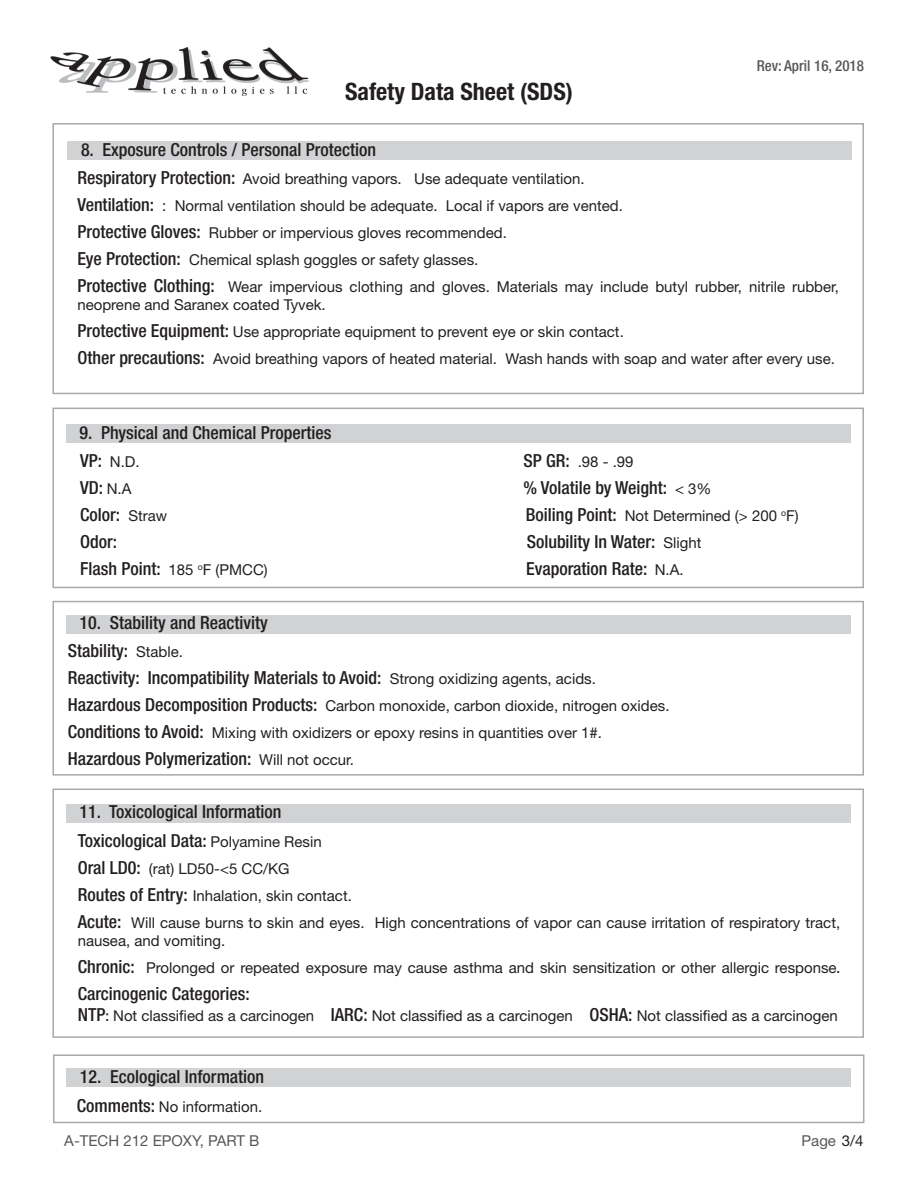
<style>
.page{position:relative;width:918px;height:1188px;background:#fff}
.page>*{position:absolute;margin:0;border:0;box-sizing:border-box;transform-origin:0 0}
.t1{font:700 condensed 24px "Helvetica Neue LT Std";color:#231f20}
.t2{font:500 condensed 18px "Helvetica Neue LT Std";color:#231f20}
.t3{font:15px/18px "Helvetica Neue LT Std";color:#231f20}
.t4{font:15px "Helvetica Neue LT Std";color:#57585a}
.t5{font:500 condensed 15px "Helvetica Neue LT Std";color:#57585a}
.s1{font-weight:500;font-stretch:condensed;font-size:18px}
.s2{font-weight:400;font-stretch:normal;font-size:15px}
.s3{font-weight:500;font-stretch:condensed}
.s4{color:#231f20}
</style>
<div class="page">
<img style="left:50px;top:47px;width:259px;height:49px">
<div style="left:52px;top:123px;width:812px;height:271px;border:2px solid #a8a9ad"></div>
<div style="left:68px;top:142px;width:784px;height:18px;background:#d1d2d4"></div>
<div style="left:52px;top:408px;width:812px;height:180px;border:2px solid #a8a9ad"></div>
<div style="left:66px;top:425px;width:784px;height:18px;background:#d1d2d4"></div>
<div style="left:52px;top:601px;width:812px;height:175px;border:2px solid #a8a9ad"></div>
<div style="left:66px;top:615px;width:784px;height:18px;background:#d1d2d4"></div>
<div style="left:52px;top:789px;width:812px;height:249px;border:2px solid #a8a9ad"></div>
<div style="left:66px;top:804px;width:784px;height:18px;background:#d1d2d4"></div>
<div style="left:53px;top:1054px;width:811px;height:69px;border:2px solid #a8a9ad"></div>
<div style="left:67px;top:1069px;width:784px;height:18px;background:#d1d2d4"></div>
<h1 class="t1" style="left:345px;top:77px;width:229px">Safety Data Sheet (SDS)</h1>
<p class="t5" style="left:757px;top:56px;width:109px">Rev: April 16, 2018</p>
<p class="t2" style="left:81px;top:139px;width:297px">8. Exposure Controls / Personal Protection</p>
<p class="t3" style="left:77px;top:170px;width:509px"><span class="s1">Respiratory Protection:</span> Avoid breathing vapors. Use adequate ventilation.</p>
<p class="t3" style="left:77px;top:197px;width:547px"><span class="s1">Ventilation:</span> : Normal ventilation should be adequate. Local if vapors are vented.</p>
<p class="t3" style="left:77px;top:224px;width:431px"><span class="s1">Protective Gloves:</span> Rubber or impervious gloves recommended.</p>
<p class="t3" style="left:77px;top:251px;width:403px"><span class="s1">Eye Protection:</span> Chemical splash goggles or safety glasses.</p>
<p class="t3" style="left:77px;top:278px;width:763px"><span class="s1">Protective Clothing:</span> Wear impervious clothing and gloves. Materials may include butyl rubber, nitrile rubber, neoprene and Saranex coated Tyvek.</p>
<p class="t3" style="left:77px;top:323px;width:548px"><span class="s1">Protective Equipment:</span> Use appropriate equipment to prevent eye or skin contact.</p>
<p class="t3" style="left:77px;top:350px;width:759px"><span class="s1">Other precautions:</span> Avoid breathing vapors of heated material. Wash hands with soap and water after every use.</p>
<p class="t2" style="left:80px;top:422px;width:254px">9. Physical and Chemical Properties</p>
<p class="t3" style="left:80px;top:452px;width:61px"><span class="s1">VP:</span> N.D.</p>
<p class="t3" style="left:523px;top:452px;width:112px"><span class="s1">SP GR:</span> .98 - .99</p>
<p class="t2" style="left:80px;top:477px;width:53px">VD: <span class="s2">N.A</span></p>
<p class="t2" style="left:523px;top:477px;width:190px">% Volatile by Weight: <span class="s2">&lt; 3%</span></p>
<p class="t2" style="left:80px;top:504px;width:89px">Color: <span class="s2">Straw</span></p>
<p class="t3" style="left:526px;top:506px;width:274px"><span class="s1">Boiling Point:</span> Not Determined (&gt; 200 <sup>o</sup>F)</p>
<p class="t2" style="left:80px;top:531px;width:38px">Odor:</p>
<p class="t2" style="left:527px;top:531px;width:176px">Solubility In Water: <span class="s2">Slight</span></p>
<p class="t2" style="left:80px;top:558px;width:189px">Flash Point: <span class="s2">185</span> <sup>o</sup><span class="s2">F (PMCC)</span></p>
<p class="t2" style="left:526px;top:558px;width:159px">Evaporation Rate: <span class="s2">N.A.</span></p>
<p class="t2" style="left:80px;top:612px;width:190px">10. Stability and Reactivity</p>
<p class="t2" style="left:68px;top:640px;width:117px">Stability: <span class="s2">Stable.</span></p>
<p class="t2" style="left:68px;top:667px;width:529px">Reactivity: Incompatibility Materials to Avoid: <span class="s2">Strong oxidizing agents, acids.</span></p>
<p class="t3" style="left:68px;top:696px;width:603px"><span class="s1">Hazardous Decomposition Products:</span> Carbon monoxide, carbon dioxide, nitrogen oxides.</p>
<p class="t3" style="left:68px;top:723px;width:536px"><span class="s1">Conditions to Avoid:</span> Mixing with oxidizers or epoxy resins in quantities over 1#.</p>
<p class="t2" style="left:68px;top:748px;width:288px">Hazardous Polymerization: <span class="s2">Will not occur.</span></p>
<p class="t2" style="left:80px;top:801px;width:204px">11. Toxicological Information</p>
<p class="t2" style="left:78px;top:829px;width:246px">Toxicological Data: <span class="s2">Polyamine Resin</span></p>
<p class="t3" style="left:78px;top:859px;width:213px"><span class="s1">Oral LD0:</span> (rat) LD50-&lt;5 CC/KG</p>
<p class="t3" style="left:78px;top:886px;width:276px"><span class="s1">Routes of Entry:</span> Inhalation, skin contact.</p>
<p class="t3" style="left:78px;top:913px;width:764px"><span class="s1">Acute:</span> Will cause burns to skin and eyes. High concentrations of vapor can cause irritation of respiratory tract, nausea, and vomiting.</p>
<p class="t3" style="left:78px;top:958px;width:764px"><span class="s1">Chronic:</span> Prolonged or repeated exposure may cause asthma and skin sensitization or other allergic response<span class="s3">.</span></p>
<p class="t2" style="left:78px;top:982px;width:174px">Carcinogenic Categories:</p>
<p class="t3" style="left:78px;top:1007px;width:762px"><span class="s1">NTP</span><span class="s3">:</span> Not classified as a carcinogen <span class="s1">IARC:</span> Not classified as a carcinogen <span class="s1">OSHA:</span> Not classified as a carcinogen</p>
<p class="t2" style="left:80px;top:1066px;width:186px">12. Ecological Information</p>
<p class="t3" style="left:77px;top:1098px;width:187px"><span class="s1">Comments:</span> No information.</p>
<p class="t4" style="left:64px;top:1132px;width:197px">A-TECH 212 EPOXY, PART B</p>
<p class="t4" style="left:802px;top:1132px;width:63px">Page <span class="s4">3/4</span></p>
</div>
